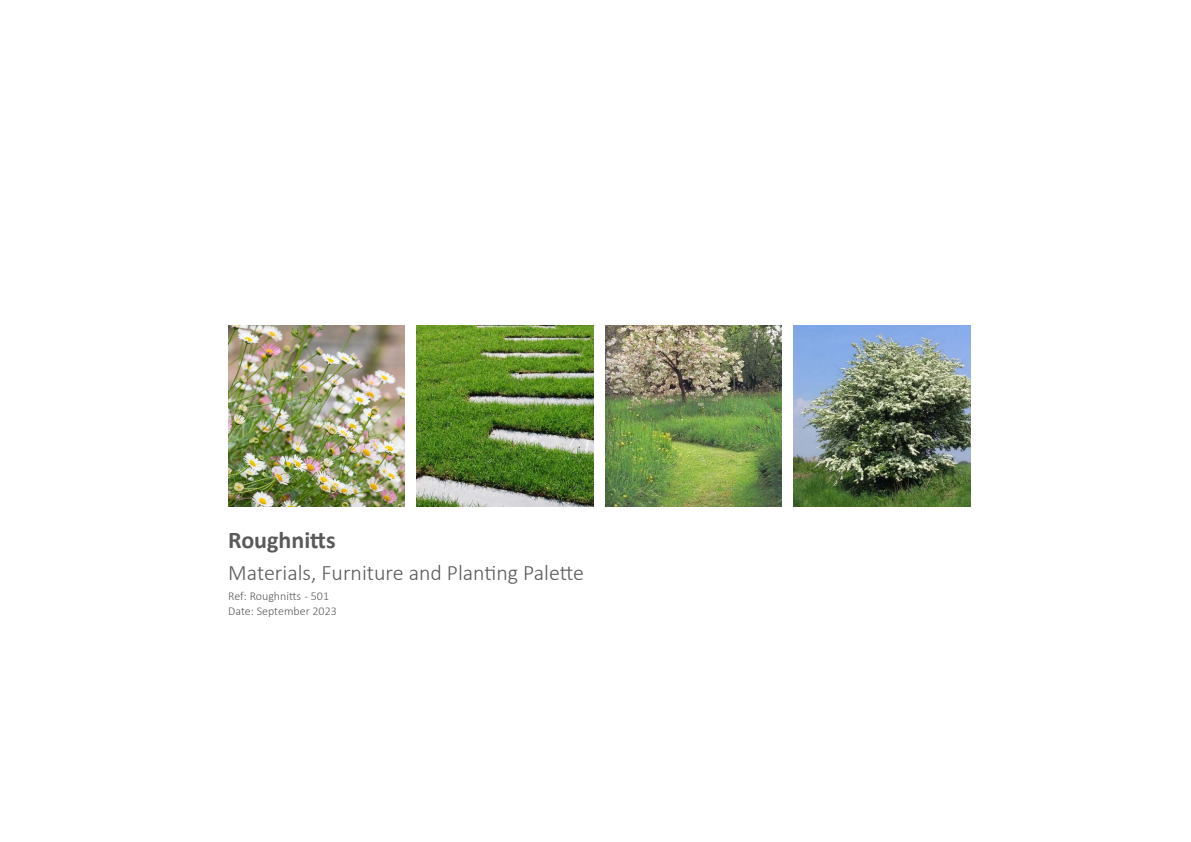
<style>
.page{position:relative;width:1191px;height:842px;background:#fff}
.page>*{position:absolute;margin:0;border:0;box-sizing:border-box;transform-origin:0 0}
.t1{font:700 24px "Calibri";color:#5a5a5a}
.t2{font:300 22px "Calibri";color:#5a5a5a}
.t3{font:300 12px "Calibri";color:#5a5a5a}
</style>
<div class="page">
<img style="left:793px;top:325px;width:177px;height:182px">
<img style="left:228px;top:325px;width:177px;height:182px">
<img style="left:417px;top:325px;width:176px;height:182px">
<img style="left:605px;top:325px;width:176px;height:182px">
<p class="t1" style="left:228px;top:523px;width:109px">Roughnitts</p>
<p class="t2" style="left:228px;top:559px;width:357px">Materials, Furniture and Planting Palette</p>
<p class="t3" style="left:228px;top:589px;width:102px">Ref: Roughnitts - 501</p>
<p class="t3" style="left:228px;top:603px;width:110px">Date: September 2023</p>
</div>
